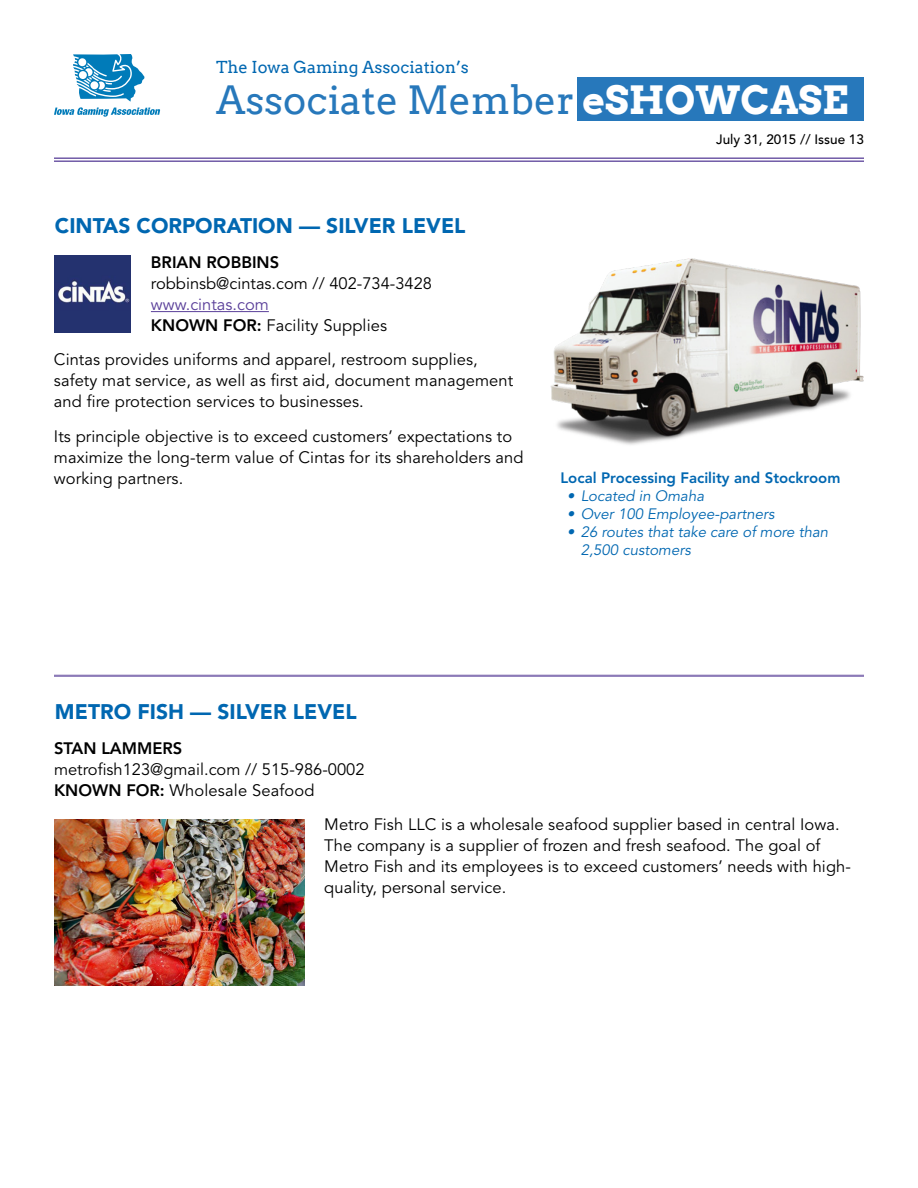
<style>
.page{position:relative;width:918px;height:1188px;background:#fff}
.page>*{position:absolute;margin:0;border:0;box-sizing:border-box;transform-origin:0 0}
.t1{font:39px "Arvo";color:#2778bb}
.t2{font:900 21px "Avenir";color:#0067b1}
.t3{font:16.5px/21px "Avenir";letter-spacing:.005em;color:#000}
.t4{font:16.5px "Arvo";color:#0067b1}
.t5{font:800 16.5px "Avenir";color:#000}
.t6{font:italic 15px/18px "Avenir";color:#0067b1}
.t7{font:800 15px "Avenir";color:#0067b1}
.t8{font:500 13.5px "Avenir";color:#000}
.s1{font-weight:700;color:#fff}
.s2{color:#5a3f99}
.s3{font-weight:800}
</style>
<div class="page">
<div style="left:578px;top:78px;width:286px;height:43px;background:#2778bb"></div>
<svg style="left:54px;top:54px;width:106px;height:63px"></svg>
<hr style="left:54px;top:157px;width:810px;height:2px;background:#715ba7">
<hr style="left:54px;top:160px;width:810px;height:2px;background:#715ba7">
<hr style="left:151px;top:311px;width:118px;height:1px;background:#5a3f99">
<hr style="left:54px;top:675px;width:810px;height:1px;background:#715ba7">
<hr style="left:54px;top:676px;width:810px;height:1px;background:#715ba7">
<img style="left:550px;top:258px;width:314px;height:187px">
<img style="left:54px;top:255px;width:77px;height:77px">
<img style="left:55px;top:820px;width:249px;height:166px">
<p class="t4" style="left:216px;top:57px;width:254px">The Iowa Gaming Association’s</p>
<h1 class="t1" style="left:216px;top:77px;width:634px">Associate Member <span class="s1">ESHOWCASE</span></h1>
<p class="t2" style="left:55px;top:213px;width:412px">CINTAS CORPORATION — SILVER LEVEL</p>
<p class="t5" style="left:151px;top:252px;width:128px">BRIAN ROBBI NS</p>
<p class="t3" style="left:151px;top:273px;width:283px">robbinsb@cintas.com // 402-734-3428</p>
<p class="t3" style="left:151px;top:294px;width:238px"><span class="s2">www.cintas.com<br></span><span class="s3">KNOWN FOR:</span> Facility Supplies</p>
<p class="t3" style="left:54px;top:350px;width:461px">Cintas provides uniforms and apparel, restroom supplies, safety mat service, as well as first aid, document management and fire protection services to businesses.</p>
<p class="t3" style="left:54px;top:426px;width:471px">Its principle objective is to exceed customers’ expectations to maximize the long-term value of Cintas for its shareholders and working partners.</p>
<p class="t8" style="left:716px;top:132px;width:149px">July 31, 2015 // Issue 13</p>
<p class="t7" style="left:561px;top:469px;width:282px">LOCAL PROCESSING FACILITY AND STOCKROOM</p>
<p class="t6" style="left:567px;top:487px;width:138px">• Located in Omaha</p>
<p class="t6" style="left:567px;top:505px;width:209px">• Over 100 Employee-partners</p>
<p class="t6" style="left:581px;top:523px;width:249px;text-indent:-14px">• 26 routes that take care of more than<br>2,500 customers</p>
<p class="t2" style="left:55px;top:699px;width:303px">METRO FISH — SILVER LEVEL</p>
<p class="t5" style="left:54px;top:738px;width:128px">STAN LAMMERS</p>
<p class="t3" style="left:54px;top:759px;width:312px">metrofish123@gmail.com // 515-986-0002<br><span class="s3">KNOWN FOR:</span> Wholesale Seafood</p>
<p class="t3" style="left:324px;top:815px;width:528px">Metro Fish LLC is a wholesale seafood supplier based in central Iowa.<br>The company is a supplier of frozen and fresh seafood. The goal of Metro Fish and its employees is to exceed customers’ needs with high&shy;quality, personal service.</p>
</div>
